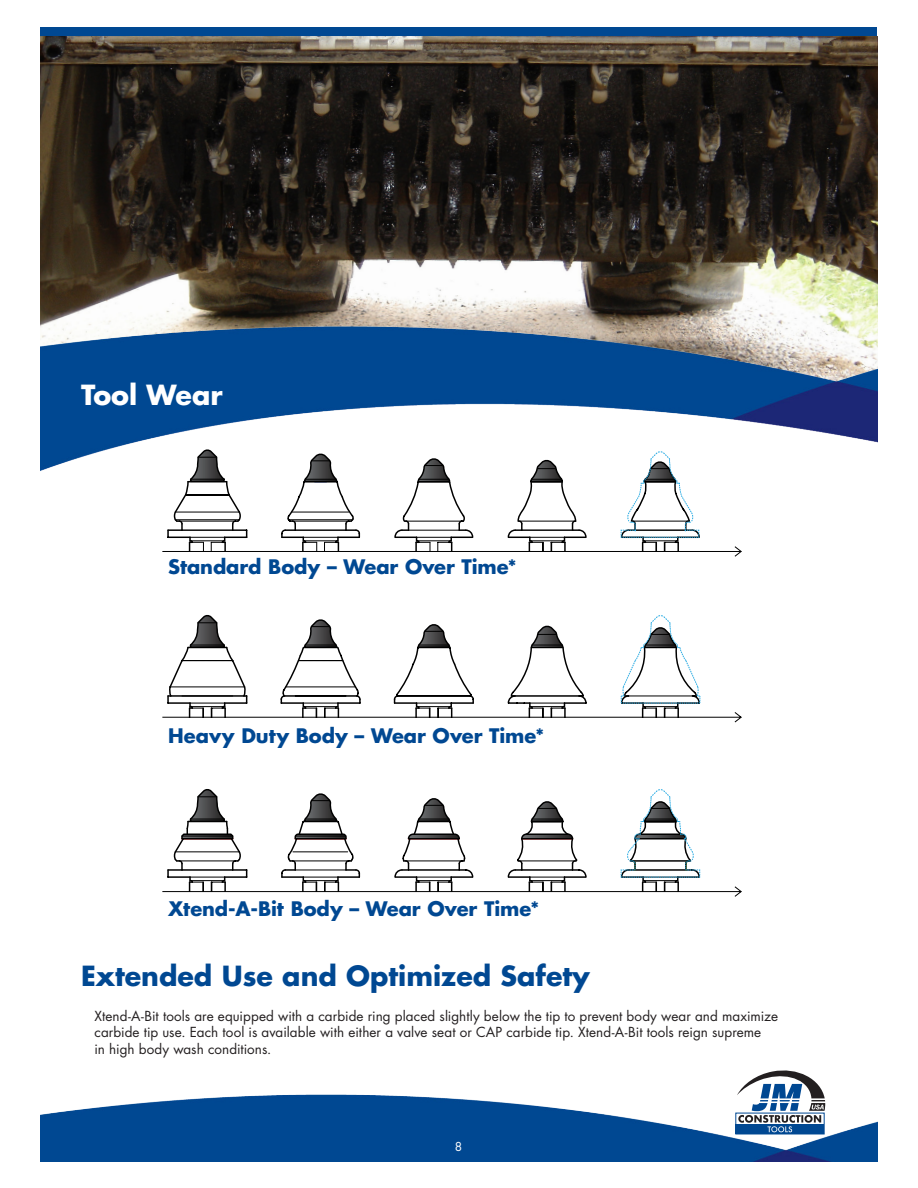
<style>
.page{position:relative;width:918px;height:1188px;background:#fff}
.page>*{position:absolute;margin:0;border:0;box-sizing:border-box;transform-origin:0 0}
.t1{font:700 27px "Futura Std";color:#004892}
.t2{font:700 27px "Futura Std";color:#fff}
.t3{font:700 19.5px "Futura Std";color:#004892}
.t4{font:13.5px/16.5px "Futura Std";letter-spacing:.005em;color:#231f20}
.t5{font:12px "Futura Std";color:#fff}
</style>
<div class="page">
<img style="left:40px;top:1094px;width:838px;height:68px">
<svg style="left:736px;top:1113px;width:1px;height:12px"></svg>
<div style="left:736px;top:1125px;width:88px;height:9px;background:#004892"></div>
<svg style="left:737px;top:1070px;width:88px;height:62px"></svg>
<div style="left:40px;top:27px;width:838px;height:10px;background:#004892"></div>
<img style="left:40px;top:37px;width:838px;height:273px">
<img style="left:40px;top:310px;width:838px;height:161px">
<svg style="left:162px;top:449px;width:580px;height:108px"></svg>
<hr style="left:417px;top:773px;width:34px;height:1px;background:#000">
<svg style="left:162px;top:614px;width:580px;height:109px"></svg>
<hr style="left:191px;top:947px;width:33px;height:1px;background:#000">
<hr style="left:304px;top:947px;width:33px;height:1px;background:#000">
<hr style="left:417px;top:947px;width:34px;height:1px;background:#000">
<hr style="left:530px;top:947px;width:34px;height:1px;background:#000">
<hr style="left:644px;top:947px;width:33px;height:1px;background:#000">
<hr style="left:305px;top:1019px;width:31px;height:1px;background:#000">
<hr style="left:645px;top:1019px;width:30px;height:1px;background:#000">
<svg style="left:162px;top:789px;width:580px;height:108px"></svg>
<h1 class="t2" style="left:81px;top:377px;width:143px">Tool Wear</h1>
<h2 class="t3" style="left:168px;top:554px;width:350px">Standard Body – Wear Over Time*</h2>
<h2 class="t3" style="left:168px;top:723px;width:378px">Heavy Duty Body – Wear Over Time*</h2>
<h2 class="t3" style="left:168px;top:895px;width:373px">Xtend-A-Bit Body – Wear Over Time*</h2>
<h1 class="t1" style="left:81px;top:958px;width:510px">Extended Use and Optimized Safety</h1>
<p class="t4" style="left:94px;top:1008px;width:685px">Xtend-A-Bit tools are equipped with a carbide ring placed slightly below the tip to prevent body wear and maximize carbide tip use. Each tool is available with either a valve seat or CAP carbide tip. Xtend-A-Bit tools reign supreme<br>in high body wash conditions.</p>
<p class="t5" style="left:455px;top:1139px;width:9px">8</p>
</div>
